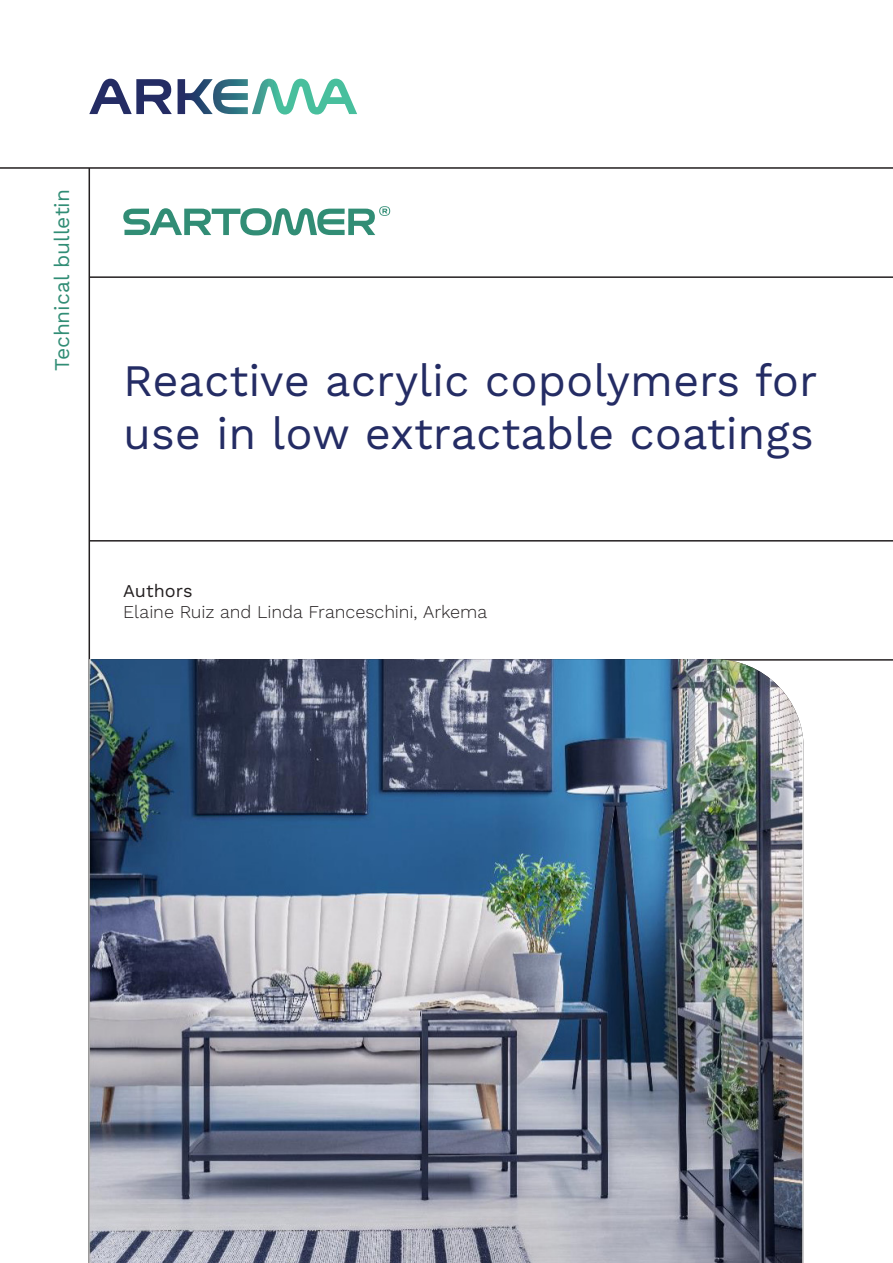
<style>
.page{position:relative;width:893px;height:1263px;background:#fff}
.page>*{position:absolute;margin:0;border:0;box-sizing:border-box;transform-origin:0 0}
.Cover_-_Title{font:45px/52.5px "Work Sans";color:#242c64}
.t1{font:21px "Work Sans";letter-spacing:-.005em;color:#318d75}
.Cover_-_Authors{font:300 18px/21px "Work Sans";letter-spacing:-.005em;color:#231f20}
.s1{font-weight:400}
</style>
<div class="page">
<hr style="left:0;top:167px;width:893px;height:2px;background:#231f20">
<hr style="left:89px;top:276px;width:804px;height:2px;background:#231f20">
<svg style="left:89px;top:79px;width:268px;height:36px"></svg>
<hr style="left:89px;top:168px;width:1px;height:1095px;background:#231f20">
<hr style="left:89px;top:540px;width:804px;height:2px;background:#231f20">
<hr style="left:89px;top:659px;width:804px;height:2px;background:#231f20">
<img style="left:89px;top:659px;width:715px;height:604px">
<svg style="left:123px;top:206px;width:267px;height:29px"></svg>
<p class="t1" style="left:50px;top:371px;width:183px;rotate:-90deg">Technical bulletin</p>
<p class="Cover_-_Title" style="left:123px;top:356px;width:696px">Reactive acrylic copolymers for use in low extractable coatings</p>
<p class="Cover_-_Authors" style="left:123px;top:581px;width:365px"><span class="s1">Authors<br></span>Elaine Ruiz and Linda Franceschini, Arkema</p>
</div>
